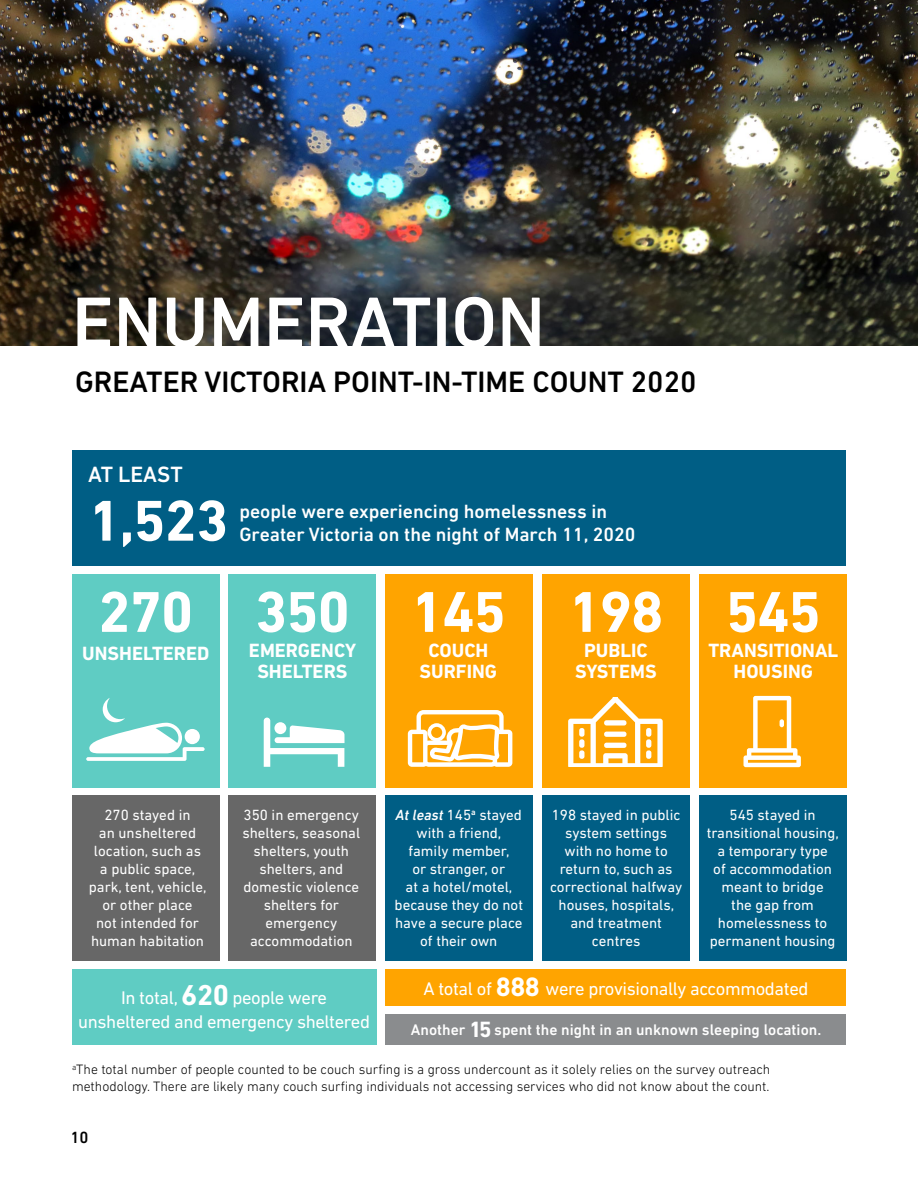
<style>
.page{position:relative;width:918px;height:1188px;background:#fff}
.page>*{position:absolute;margin:0;border:0;box-sizing:border-box;transform-origin:0 0}
.t1{font:500 73.05px "DIN Next LT Pro";color:#fff}
.t2{font:700 58.5px "DIN Next LT Pro";letter-spacing:-.02em;color:#fff}
.t3{font:500 30px "DIN Next LT Pro";color:#000}
.t4{font:500 22.5px "DIN Next LT Pro";color:#fff}
.t5{font:500 19.5px/23.4px "DIN Next LT Pro";color:#fff}
.t6{font:700 19.5px/21px "DIN Next LT Pro";color:#fff;text-align:center}
.t7{font:18.6px/24px "DIN Next LT Pro";letter-spacing:-.02em;color:#fff;text-align:center}
.t8{font:500 16.5px "DIN Next LT Pro";color:#000}
.t9{font:500 15.6px "DIN Next LT Pro";color:#fff}
.t10{font:15px/18px "DIN Next LT Pro";color:#fff;text-align:center}
.t11{font:300 13.8px/16.5px "DIN Next LT Pro";color:#000}
.s1{font-weight:500;font-style:italic}
.s2{font-weight:700;font-size:29.25px}
.s3{font-weight:700;font-size:27px}
.s4{font-weight:700;font-size:22.5px}
</style>
<div class="page">
<div style="left:542px;top:574px;width:147px;height:214px;background:#ffa400"></div>
<div style="left:699px;top:795px;width:148px;height:165px;background:#005e85"></div>
<div style="left:699px;top:574px;width:148px;height:214px;background:#ffa400"></div>
<div style="left:385px;top:795px;width:148px;height:165px;background:#005e85"></div>
<div style="left:229px;top:795px;width:147px;height:165px;background:#676767"></div>
<div style="left:72px;top:795px;width:148px;height:165px;background:#676767"></div>
<img style="left:0;top:0;width:918px;height:346px">
<div style="left:72px;top:451px;width:774px;height:115px;background:#005e85"></div>
<div style="left:72px;top:574px;width:148px;height:214px;background:#5fccc3"></div>
<div style="left:385px;top:574px;width:148px;height:214px;background:#ffa400"></div>
<svg style="left:86px;top:698px;width:119px;height:63px"></svg>
<div style="left:229px;top:574px;width:147px;height:214px;background:#5fccc3"></div>
<svg style="left:264px;top:718px;width:81px;height:49px"></svg>
<svg style="left:408px;top:710px;width:104px;height:57px"></svg>
<svg style="left:568px;top:698px;width:95px;height:69px"></svg>
<svg style="left:744px;top:696px;width:57px;height:71px"></svg>
<div style="left:542px;top:795px;width:147px;height:165px;background:#005e85"></div>
<div style="left:72px;top:969px;width:304px;height:76px;background:#5fccc3"></div>
<div style="left:385px;top:969px;width:461px;height:37px;background:#ffa400"></div>
<div style="left:385px;top:1014px;width:461px;height:31px;background:#8a8c8e"></div>
<h1 class="t1" style="left:72px;top:280px;width:475px">ENUMERATION</h1>
<h3 class="t3" style="left:75px;top:365px;width:623px">GREATER VICTORIA POINT-IN-TIME COUNT 2020</h3>
<h3 class="t4" style="left:88px;top:461px;width:96px">AT LEAST</h3>
<h2 class="t2" style="left:88px;top:487px;width:142px">1,523</h2>
<h3 class="t5" style="left:239px;top:499px;width:398px">people were experiencing homelessness in<br>Greater Victoria on the night of March 11, 2020</h3>
<h2 class="t2" style="left:98px;top:578px;width:97px">270</h2>
<h3 class="t6" style="left:82px;top:643px;width:129px">UNSHELTERED</h3>
<h2 class="t2" style="left:255px;top:578px;width:97px">350</h2>
<h3 class="t6" style="left:249px;top:640px;width:109px">EMERGENCY<br>SHELTERS</h3>
<h2 class="t2" style="left:411px;top:578px;width:97px">145</h2>
<h3 class="t6" style="left:420px;top:640px;width:79px">COUCH<br>SURFING</h3>
<h2 class="t2" style="left:568px;top:578px;width:97px">198</h2>
<h3 class="t6" style="left:575px;top:640px;width:83px">PUBLIC<br>SYSTEMS</h3>
<h2 class="t2" style="left:726px;top:578px;width:97px">545</h2>
<h3 class="t6" style="left:708px;top:640px;width:131px">TRANSITIONAL<br>HOUSING</h3>
<p class="t10" style="left:89px;top:805px;width:119px">270 stayed in<br>an unsheltered location, such as a public space, park, tent, vehicle, or other place<br>not intended for human habitation</p>
<p class="t10" style="left:242px;top:805px;width:119px">350 in emergency shelters, seasonal shelters, youth shelters, and domestic violence shelters for emergency accommodation</p>
<p class="t10" style="left:395px;top:805px;width:130px"><span class="s1">At least</span> 145<sup>a</sup> stayed with a friend, family member,<br>or stranger, or<br>at a hotel/motel, because they do not have a secure place of their own</p>
<p class="t10" style="left:550px;top:805px;width:134px">198 stayed in public system settings with no home to return to, such as correctional halfway houses, hospitals, and treatment centres</p>
<p class="t10" style="left:707px;top:805px;width:134px">545 stayed in transitional housing, a temporary type<br>of accommodation meant to bridge<br>the gap from homelessness to permanent housing</p>
<p class="t7" style="left:78px;top:985px;width:293px">In total, <span class="s2">620</span> people were unsheltered and emergency sheltered</p>
<p class="t7" style="left:423px;top:976px;width:387px">A total of <span class="s3">888</span> were provisionally accommodated</p>
<p class="t9" style="left:411px;top:1021px;width:412px">Another <span class="s4">15</span> spent the night in an unknown sleeping location.</p>
<p class="t11" style="left:72px;top:1061px;width:700px"><sup>a</sup>The total number of people counted to be couch surfing is a gross undercount as it solely relies on the survey outreach methodology. There are likely many couch surfing individuals not accessing services who did not know about the count.</p>
<p class="t8" style="left:70px;top:1128px;width:20px">10</p>
</div>
